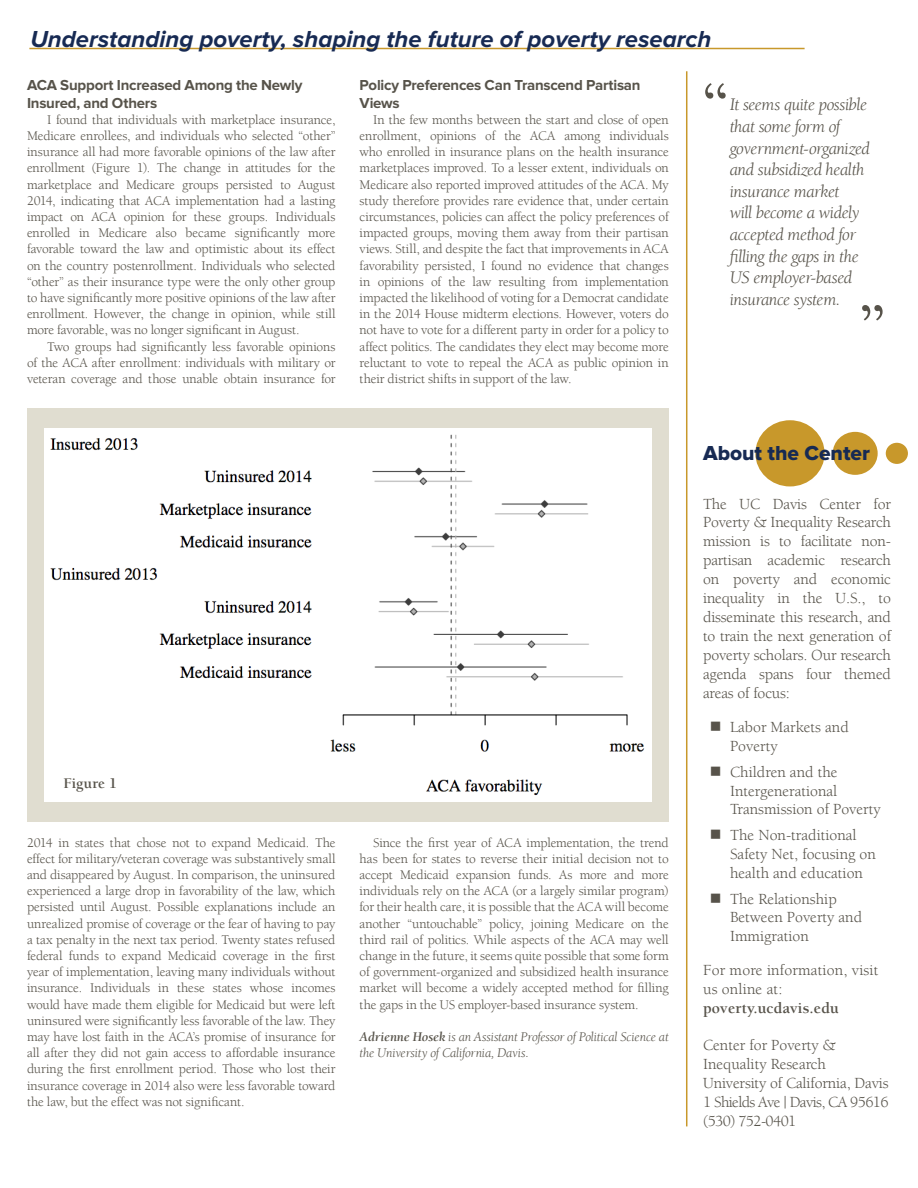
<style>
.page{position:relative;width:918px;height:1188px;background:#fff}
.page>*{position:absolute;margin:0;border:0;box-sizing:border-box;transform-origin:0 0}
.body_text__no_indent{font:700 61.5px "Berkeley UC Davis";color:#57534a}
.body_text__no_indent-2{font:italic 700 24px "Proxima Nova";color:#172a53}
.subhead{font:21px "Proxima Nova Extrabld";color:#172a53}
.body_text__indent{font:italic 18px/21.6px "Berkeley UC Davis";letter-spacing:-.025em;color:#57534a}
.sidebar_futura_text{font:15.75px/18.9px "Berkeley UC Davis";color:#57534a}
.sidebar_futura_text-2{font:15.75px "Berkeley UC Davis";letter-spacing:-.04em;color:#57534a}
.body_text__no_indent-3{font:700 15px/18px "Proxima Nova";letter-spacing:-.015em;color:#57534a}
.body_text__no_indent-4{font:700 15px "Berkeley UC Davis";color:#57534a}
.body_text__no_indent-5{font:13.5px/16.2px "Berkeley UC Davis";letter-spacing:-.01em;color:#57534a;text-align:justify}
.body_text__no_indent-6{font:italic 13.5px/16.2px "Berkeley UC Davis";letter-spacing:-.015em;color:#57534a}
.s1{font-weight:700}
</style>
<div class="page">
<div style="left:755px;top:420px;width:70px;height:66px;background:#c8982b;border-radius:50%"></div>
<div style="left:833px;top:432px;width:45px;height:43px;background:#c8982b;border-radius:50%"></div>
<div style="left:886px;top:443px;width:22px;height:21px;background:#c8982b;border-radius:50%"></div>
<hr style="left:29px;top:48px;width:776px;height:1px;background:#c8982b">
<hr style="left:686px;top:71px;width:1px;height:1055px;background:#c8982b">
<div style="left:27px;top:408px;width:642px;height:414px;background:#e0ddd0"></div>
<div style="left:45px;top:429px;width:606px;height:372px;background:#fff"></div>
<p class="body_text__no_indent-2" style="left:30px;top:25px;width:682px">Understanding poverty, shaping the future of poverty research</p>
<p class="body_text__no_indent-3" style="left:27px;top:76px;width:277px">ACA Support Increased Among the Newly<br>Insured, and Others</p>
<p class="body_text__no_indent-5" style="left:27px;top:111px;width:310px;text-indent:20px">I found that individuals with marketplace insurance, Medicare enrollees, and individuals who selected “other” insurance all had more favorable opinions of the law after enrollment (Figure 1). The change in attitudes for the marketplace and Medicare groups persisted to August 2014, indicating that ACA implementation had a lasting impact on ACA opinion for these groups. Individuals enrolled in Medicare also became significantly more favorable toward the law and optimistic about its effect on the country postenrollment. Individuals who selected “other” as their insurance type were the only other group to have significantly more positive opinions of the law after enrollment. However, the change in opinion, while still more favorable, was no longer significant in August.</p>
<p class="body_text__no_indent-5" style="left:27px;top:338px;width:310px;text-indent:20px">Two groups had significantly less favorable opinions of the ACA after enrollment: individuals with military or veteran coverage and those unable obtain insurance for</p>
<p class="body_text__no_indent-3" style="left:360px;top:76px;width:282px">Policy Preferences Can Transcend Partisan<br>Views</p>
<p class="body_text__no_indent-5" style="left:360px;top:111px;width:311px;text-indent:14px">In the few months between the start and close of open enrollment, opinions of the ACA among individuals who enrolled in insurance plans on the health insurance marketplaces improved. To a lesser extent, individuals on Medicare also reported improved attitudes of the ACA. My study therefore provides rare evidence that, under certain circumstances, policies can affect the policy preferences of impacted groups, moving them away from their partisan views. Still, and despite the fact that improvements in ACA favorability persisted, I found no evidence that changes in opinions of the law resulting from implementation impacted the likelihood of voting for a Democrat candidate in the 2014 House midterm elections. However, voters do not have to vote for a different party in order for a policy to affect politics. The candidates they elect may become more reluctant to vote to repeal the ACA as public opinion in their district shifts in support of the law.</p>
<p class="body_text__no_indent-4" style="left:64px;top:774px;width:55px">Figure 1</p>
<p class="body_text__no_indent-5" style="left:27px;top:834px;width:310px">2014 in states that chose not to expand Medicaid. The effect for military/veteran coverage was substantively small and disappeared by August. In comparison, the uninsured experienced a large drop in favorability of the law, which persisted until August. Possible explanations include an unrealized promise of coverage or the fear of having to pay a tax penalty in the next tax period. Twenty states refused federal funds to expand Medicaid coverage in the first year of implementation, leaving many individuals without insurance. Individuals in these states whose incomes would have made them eligible for Medicaid but were left uninsured were significantly less favorable of the law. They may have lost faith in the ACA’s promise of insurance for all after they did not gain access to affordable insurance during the first enrollment period. Those who lost their insurance coverage in 2014 also were less favorable toward the law, but the effect was not significant.</p>
<p class="body_text__no_indent-5" style="left:360px;top:834px;width:311px;text-indent:14px">Since the first year of ACA implementation, the trend has been for states to reverse their initial decision not to accept Medicaid expansion funds. As more and more individuals rely on the ACA (or a largely similar program) for their health care, it is possible that the ACA will become another “untouchable” policy, joining Medicare on the third rail of politics. While aspects of the ACA may well change in the future, it seems quite possible that some form of government-organized and subsidized health insurance market will become a widely accepted method for filling the gaps in the US employer-based insurance system.</p>
<p class="body_text__no_indent-6" style="left:360px;top:1029px;width:311px"><span class="s1">Adrienne Hosek</span> is an Assistant Professor of Political Science at the University of California, Davis.</p>
<p class="body_text__no_indent" style="left:702px;top:67px;width:29px">“</p>
<p class="body_text__indent" style="left:730px;top:94px;width:142px">It seems quite possible that some form of government-organized and subsidized health insurance market<br>will become a widely accepted method for filling the gaps in the<br>US employer-based insurance system.</p>
<p class="body_text__no_indent" style="left:859px;top:289px;width:29px">”</p>
<p class="subhead" style="left:703px;top:441px;width:168px">About the Center</p>
<p class="sidebar_futura_text" style="left:703px;top:494px;width:189px;text-align:justify">The UC Davis Center for Poverty &amp; Inequality Research mission is to facilitate non&shy;partisan academic research on poverty and economic inequality in the U.S., to disseminate this research, and to train the next generation of poverty scholars. Our research agenda spans four themed areas of focus:</p>
<p class="sidebar_futura_text" style="left:730px;top:717px;width:120px;text-indent:-20px">■ Labor Markets and<br>Poverty</p>
<p class="sidebar_futura_text" style="left:730px;top:762px;width:152px;text-indent:-20px">■ Children and the<br>Intergenerational<br>Transmission of Poverty</p>
<p class="sidebar_futura_text" style="left:730px;top:825px;width:147px;text-indent:-20px">■ The Non-traditional<br>Safety Net, focusing on health and education</p>
<p class="sidebar_futura_text" style="left:730px;top:889px;width:134px;text-indent:-20px">■ The Relationship<br>Between Poverty and<br>Immigration</p>
<p class="sidebar_futura_text" style="left:703px;top:961px;width:177px">For more information, visit us online at: <span class="s1">poverty.ucdavis.edu</span></p>
<p class="sidebar_futura_text" style="left:703px;top:1035px;width:134px">Center for Poverty &amp;<br>Inequality Research</p>
<p class="sidebar_futura_text" style="left:703px;top:1073px;width:187px">University of California, Davis<br>1 Shields Ave | Davis, CA 95616</p>
<p class="sidebar_futura_text-2" style="left:703px;top:1111px;width:95px">(530) 752-0401</p>
</div>
